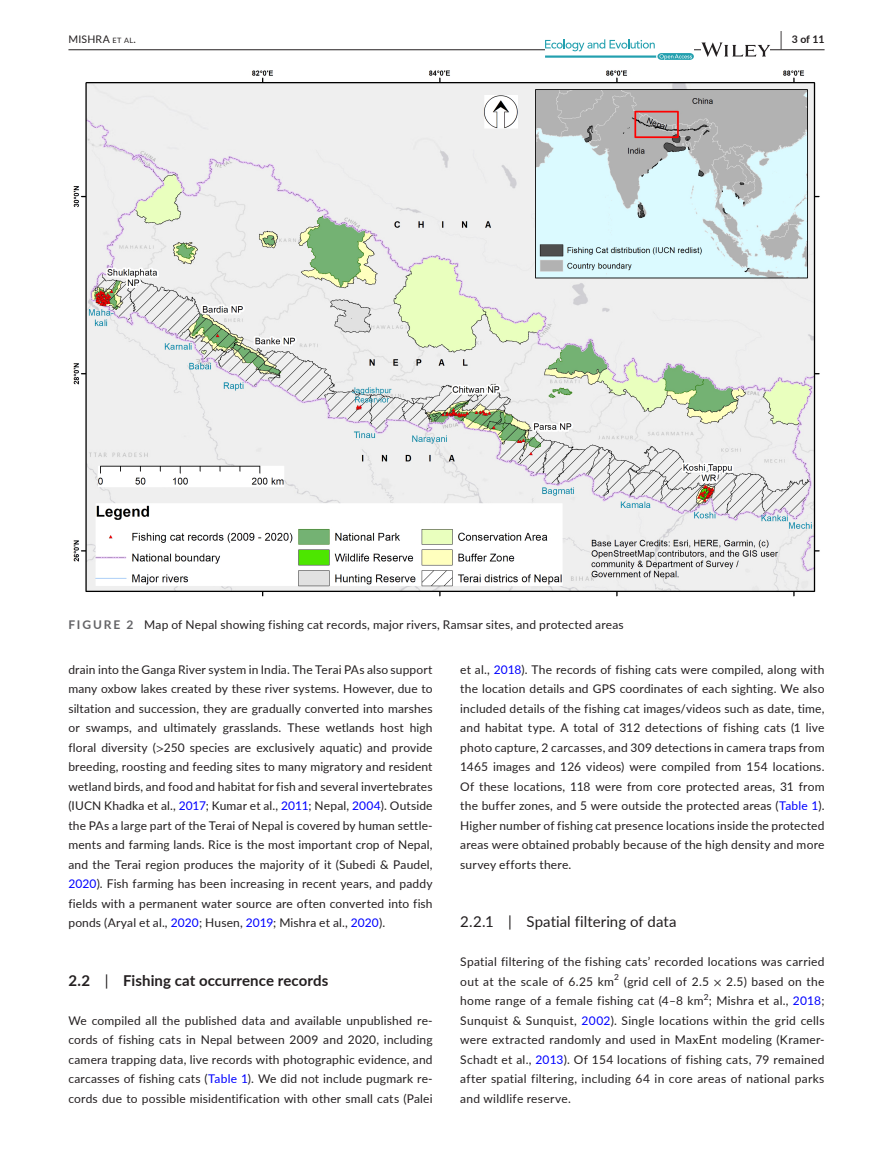
<style>
.page{position:relative;width:893px;height:1174px;background:#fff}
.page>*{position:absolute;margin:0;border:0;box-sizing:border-box;transform-origin:0 0}
.t1{font:700 15px "Lato";letter-spacing:.005em;color:#231f20}
.t2{font:15px "Lato";letter-spacing:.005em;color:#231f20}
.t3{font:12px/19.5px "Lato";letter-spacing:.015em;color:#231f20;text-align:justify}
.t4{font:10.5px "Lato";letter-spacing:.015em;color:#231f20}
.t5{font:700 10.5px "Lato";color:#231f20}
.t6{font:8.4px "Lato";color:#231f20}
.s1{font-size:7.35px}
.s2{font-size:19.5px}
.s3{font-weight:700;color:#636366}
.s4{font-family:"STIX"}
.s5{color:#00f}
.s6{font-weight:400}
</style>
<div class="page">
<hr style="left:68px;top:49px;width:756px;height:1px;background:#231f20">
<svg style="left:545px;top:39px;width:149px;height:21px"></svg>
<svg style="left:701px;top:42px;width:69px;height:15px"></svg>
<img style="left:73px;top:70px;width:747px;height:526px">
<p class="t4" style="left:68px;top:31px;width:69px">MISHRA <span class="s1">et al</span>.</p>
<p class="t5" style="left:780px;top:31px;width:46px"><span class="s2">|</span> 3 of 11</p>
<p class="t3" style="left:68px;top:614px;width:557px"><span class="s3">FIGURE 2</span> Map of Nepal showing fishing cat records, major rivers, Ramsar sites, and protected areas</p>
<p class="t3" style="left:68px;top:659px;width:366px">drain into the Ganga River system in India. The Terai PAs also support many oxbow lakes created by these river systems. However, due to siltation and succession, they are gradually converted into marshes or swamps, and ultimately grasslands. These wetlands host high floral diversity (<span class="s4">&gt;</span>250 species are exclusively aquatic) and provide breeding, roosting and feeding sites to many migratory and resident wetland birds, and food and habitat for fish and several invertebrates (IUCN Khadka et al., <span class="s5">2017</span>; Kumar et al., <span class="s5">2011</span>; Nepal, <span class="s5">2004</span>). Outside the PAs a large part of the Terai of Nepal is covered by human settle&shy;ments and farming lands. Rice is the most important crop of Nepal, and the Terai region produces the majority of it (Subedi &amp; Paudel, <span class="s5">2020</span>). Fish farming has been increasing in recent years, and paddy fields with a permanent water source are often converted into fish ponds (Aryal et al., <span class="s5">2020</span>; Husen, <span class="s5">2019</span>; Mishra et al., <span class="s5">2020</span>).</p>
<p class="t1" style="left:68px;top:969px;width:261px">2.2 <span class="s6">|</span> Fishing cat occurrence records</p>
<p class="t3" style="left:68px;top:1010px;width:366px">We compiled all the published data and available unpublished re&shy;cords of fishing cats in Nepal between 2009 and 2020, including camera trapping data, live records with photographic evidence, and carcasses of fishing cats (<span class="s5">Table 1</span>). We did not include pugmark re&shy;cords due to possible misidentification with other small cats (Palei</p>
<p class="t3" style="left:460px;top:659px;width:366px">et al., <span class="s5">2018</span>). The records of fishing cats were compiled, along with the location details and GPS coordinates of each sighting. We also included details of the fishing cat images/videos such as date, time, and habitat type. A total of 312 detections of fishing cats (1 live photo capture, 2 carcasses, and 309 detections in camera traps from 1465 images and 126 videos) were compiled from 154 locations.<br>Of these locations, 118 were from core protected areas, 31 from the buffer zones, and 5 were outside the protected areas (<span class="s5">Table 1</span>).<br>Higher number of fishing cat presence locations inside the protected areas were obtained probably because of the high density and more survey efforts there.</p>
<p class="t2" style="left:460px;top:911px;width:218px">2.2.1 | Spatial filtering of data</p>
<p class="t3" style="left:460px;top:951px;width:366px">Spatial filtering of the fishing cats’ recorded locations was carried out at the scale of 6.25 km</p>
<p class="t6" style="left:614px;top:971px;width:6px">2</p>
<p class="t3" style="left:460px;top:971px;width:366px;text-indent:163px">(grid cell of 2.5 <span class="s4">×</span> 2.5) based on the home range of a female fishing cat (4–8 km<sup>2</sup>; Mishra et al., <span class="s5">2018</span>; Sunquist &amp; Sunquist, <span class="s5">2002</span>). Single locations within the grid cells were extracted randomly and used in MaxEnt modeling (Kramer-Schadt et al., <span class="s5">2013</span>). Of 154 locations of fishing cats, 79 remained after spatial filtering, including 64 in core areas of national parks and wildlife reserve.</p>
</div>
